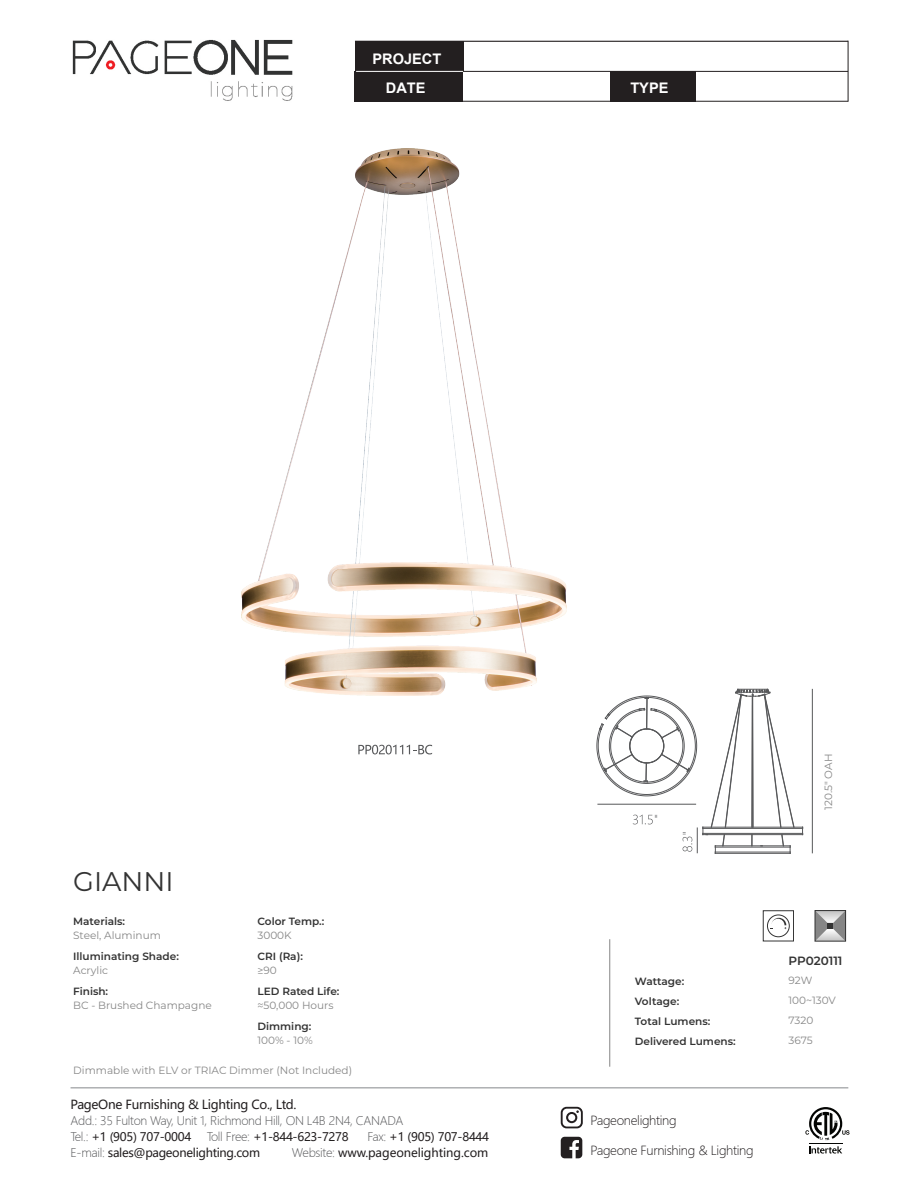
<style>
.page{position:relative;width:919px;height:1187px;background:#fff}
.page>*{position:absolute;margin:0;border:0;box-sizing:border-box;transform-origin:0 0}
.t1{font:27px "Montserrat";color:#333}
.t2{font:700 14.55px/29.8px "Arial";color:#fff;text-align:center}
.t3{font:300 12.45px "Microsoft Ya Hei";letter-spacing:-.025em;color:#231f20}
.t4{font:12.45px "Microsoft Ya Hei";letter-spacing:-.025em;color:#231f20}
.t5{font:600 12px "Montserrat";letter-spacing:-.005em;color:#333}
.t6{font:11.7px "Microsoft Ya Hei";letter-spacing:-.025em;color:#231f20}
.t7{font:300 11.7px/16px "Microsoft Ya Hei";letter-spacing:-.025em;color:#57585a}
.t8{font:11.7px "Microsoft Ya Hei";letter-spacing:-.005em;color:#231f20}
.t9{font:10.5px/19.8px "Montserrat";color:#868686}
.t10{font:600 10.5px/19.8px "Montserrat";color:#333}
.s1{font-weight:400;color:#231f20}
.s2{font-weight:300;color:#57585a}
</style>
<div class="page">
<svg style="left:809px;top:1146px;width:33px;height:7px"></svg>
<hr style="left:809px;top:1142px;width:33px;height:1px;background:#040503">
<svg style="left:805px;top:1107px;width:44px;height:33px"></svg>
<hr style="left:71px;top:1087px;width:777px;height:1px;background:#939598">
<hr style="left:355px;top:71px;width:493px;height:1px;background:#231f20">
<div style="left:355px;top:41px;width:108px;height:30px;background:#231f20"></div>
<div style="left:355px;top:71px;width:108px;height:30px;background:#231f20"></div>
<div style="left:610px;top:71px;width:85px;height:30px;background:#231f20"></div>
<hr style="left:356px;top:71px;width:107px;height:1px;background:#fff">
<hr style="left:355px;top:41px;width:493px;height:1px;background:#231f20">
<hr style="left:355px;top:101px;width:493px;height:1px;background:#231f20">
<hr style="left:847px;top:41px;width:1px;height:60px;background:#231f20">
<svg style="left:560px;top:1136px;width:22px;height:22px"></svg>
<svg style="left:560px;top:1106px;width:22px;height:22px"></svg>
<svg style="left:358px;top:744px;width:74px;height:10px"></svg>
<hr style="left:812px;top:688px;width:1px;height:165px;background:#57585a">
<hr style="left:715px;top:853px;width:75px;height:1px;background:#57585a">
<hr style="left:702px;top:834px;width:100px;height:1px;background:#57585a">
<hr style="left:702px;top:828px;width:100px;height:1px;background:#57585a">
<hr style="left:702px;top:826px;width:100px;height:1px;background:#57585a">
<hr style="left:702px;top:833px;width:100px;height:1px;background:#57585a">
<svg style="left:596px;top:688px;width:198px;height:165px"></svg>
<img style="left:241px;top:148px;width:326px;height:547px">
<img style="left:72px;top:39px;width:221px;height:62px">
<svg style="left:816px;top:912px;width:27px;height:27px"></svg>
<div style="left:814px;top:910px;width:31px;height:31px;border:1px solid #333"></div>
<svg style="left:770px;top:917px;width:16px;height:12px"></svg>
<div style="left:767px;top:914px;width:22px;height:23px;border:1px solid #333;border-radius:50%"></div>
<div style="left:762px;top:910px;width:31px;height:31px;border:1px solid #333"></div>
<hr style="left:609px;top:939px;width:1px;height:127px;background:#868686">
<h2 class="t2" style="left:372px;top:44px;width:70px">PROJECT<br>DATE</h2>
<h2 class="t2" style="left:630px;top:74px;width:40px">TYPE</h2>
<h1 class="t1" style="left:73px;top:862px;width:102px">GIANNI</h1>
<p class="t10" style="left:73px;top:910px;width:53px">Materials:</p>
<p class="t9" style="left:73px;top:924px;width:89px">Steel, Aluminum</p>
<p class="t10" style="left:73px;top:945px;width:107px">Illuminating Shade:</p>
<p class="t9" style="left:73px;top:959px;width:37px">Acrylic</p>
<p class="t10" style="left:73px;top:980px;width:37px">Finish:</p>
<p class="t9" style="left:73px;top:994px;width:140px">BC - Brushed Champagne</p>
<p class="t10" style="left:257px;top:910px;width:68px">Color Temp.:</p>
<p class="t10" style="left:257px;top:945px;width:47px">CRI (Ra):</p>
<p class="t10" style="left:257px;top:980px;width:84px">LED Rated Life:</p>
<p class="t10" style="left:257px;top:1015px;width:55px">Dimming:</p>
<p class="t9" style="left:257px;top:924px;width:36px">3000K</p>
<p class="t9" style="left:257px;top:959px;width:21px">≥90</p>
<p class="t9" style="left:257px;top:994px;width:78px">≈50,000 Hours</p>
<p class="t9" style="left:257px;top:1029px;width:57px">100% - 10%</p>
<p class="t9" style="left:73px;top:1059px;width:280px">Dimmable with ELV or TRIAC Dimmer (Not Included)</p>
<p class="t9" style="left:818px;top:810px;width:58px;rotate:-90deg">120.5" OAH</p>
<p class="t5" style="left:788px;top:952px;width:55px">PP020111</p>
<p class="t10" style="left:634px;top:970px;width:102px">Wattage:<br>Voltage:<br>Total Lumens:<br>Delivered Lumens:</p>
<p class="t9" style="left:788px;top:970px;width:49px">92W<br>100~130V<br>7320<br>3675</p>
<p class="t4" style="left:71px;top:1095px;width:227px">PageOne Furnishing &amp; Lighting Co., Ltd.</p>
<p class="t7" style="left:71px;top:1112px;width:334px">Add.: 35 Fulton Way, Unit 1, Richmond Hill, ON L4B 2N4, CANADA<br>Tel.: <span class="s1">+1 (905) 707-0004</span></p>
<p class="t3" style="left:590px;top:1112px;width:88px">Pageonelighting</p>
<p class="t6" style="left:207px;top:1128px;width:143px"><span class="s2">Toll Free:</span> +1-844-623-7278</p>
<p class="t6" style="left:367px;top:1128px;width:123px"><span class="s2">Fax:</span> +1 (905) 707-8444</p>
<p class="t6" style="left:71px;top:1144px;width:191px"><span class="s2">E-mail:</span> sales@pageonelighting.com</p>
<p class="t8" style="left:292px;top:1144px;width:198px"><span class="s2">Website:</span> www.pageonelighting.com</p>
<p class="t3" style="left:590px;top:1142px;width:165px">Pageone Furnishing &amp; Lighting</p>
</div>
